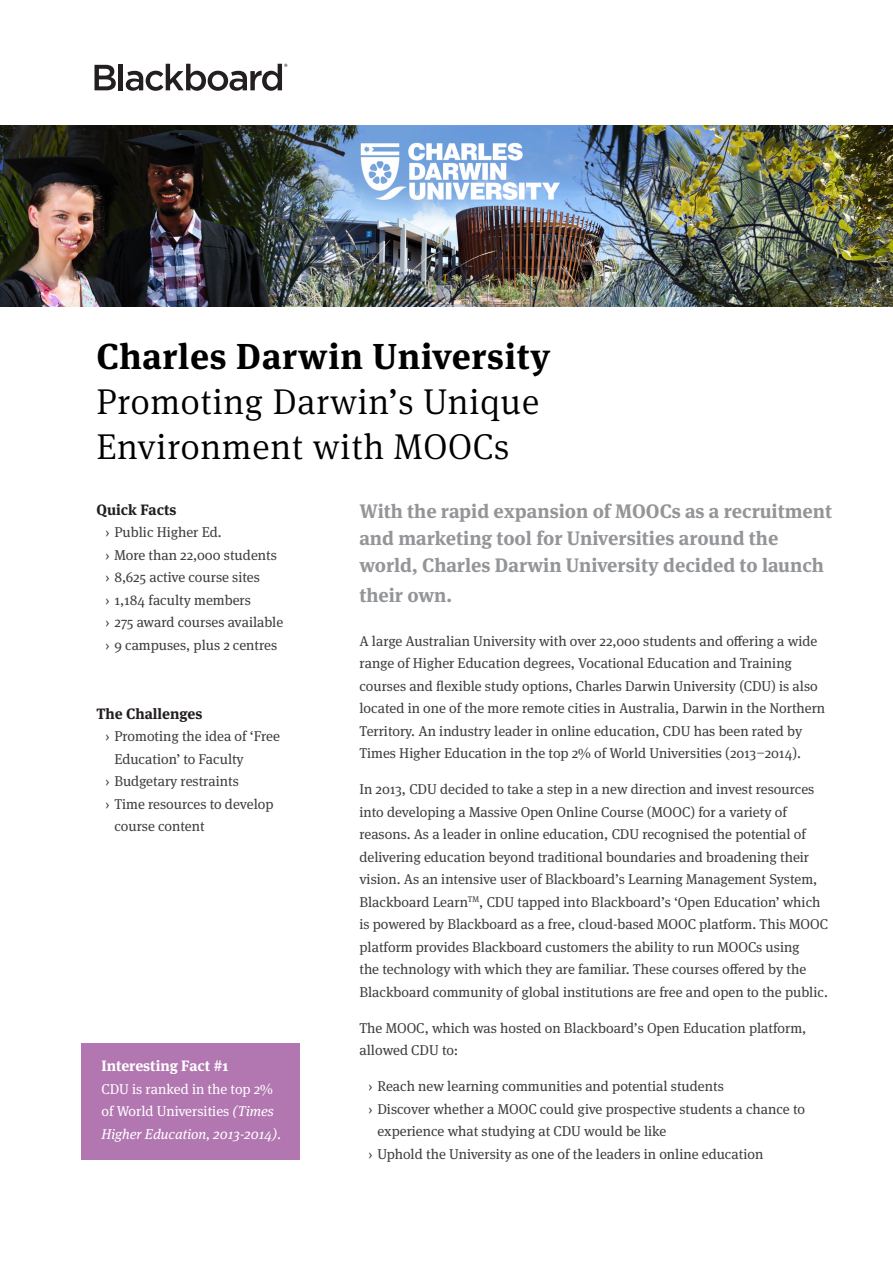
<style>
.page{position:relative;width:893px;height:1263px;background:#fff}
.page>*{position:absolute;margin:0;border:0;box-sizing:border-box;transform-origin:0 0}
.Cover_Header{font:300 36px/45px "Meta Serif OT";letter-spacing:.02em;color:#000}
.Cover_Header-2{font:700 36px "Meta Serif OT";letter-spacing:.02em;color:#000}
.t1{font:700 19.5px/27px "Meta Serif OT";color:#939598}
.Side_Bar_Header{font:700 15px "Meta Serif OT";color:#231f20}
.Side_Bar_Header-2{font:700 15px "Meta Serif OT";color:#fff}
.Body_copy{font:14.25px/22.5px "Meta Serif OT";color:#3e3e3f}
.Side_Bar_Copy{font:14.25px/22.5px "Meta Serif OT";color:#fff}
.s1{font-style:italic}
</style>
<div class="page">
<svg style="left:94px;top:65px;width:22px;height:25px"></svg>
<hr style="left:119px;top:64px;width:4px;height:26px;background:#231f20">
<svg style="left:126px;top:64px;width:161px;height:27px"></svg>
<img style="left:0;top:126px;width:893px;height:180px">
<div style="left:81px;top:1043px;width:219px;height:117px;background:#b276b1"></div>
<p class="Cover_Header-2" style="left:96px;top:334px;width:455px">Charles Darwin University</p>
<p class="Cover_Header" style="left:96px;top:379px;width:444px">Promoting Darwin’s Unique<br>Environment with MOOCs</p>
<p class="Side_Bar_Header" style="left:96px;top:500px;width:82px">Quick Facts</p>
<p class="Body_copy" style="left:105px;top:521px;width:118px">› Public Higher Ed.</p>
<p class="Body_copy" style="left:105px;top:543px;width:173px">› More than 22,000 students</p>
<p class="Body_copy" style="left:105px;top:566px;width:156px">› 8,625 active course sites</p>
<p class="Body_copy" style="left:105px;top:588px;width:147px">› 1,184 faculty members</p>
<p class="Body_copy" style="left:105px;top:611px;width:179px">› 275 award courses available</p>
<p class="Body_copy" style="left:105px;top:633px;width:173px">› 9 campuses, plus 2 centres</p>
<p class="Side_Bar_Header" style="left:96px;top:704px;width:108px">The Challenges</p>
<p class="Body_copy" style="left:114px;top:725px;width:167px;text-indent:-9px">› Promoting the idea of ‘Free<br>Education’ to Faculty</p>
<p class="Body_copy" style="left:105px;top:770px;width:135px">› Budgetary restraints</p>
<p class="Body_copy" style="left:114px;top:792px;width:161px;text-indent:-9px">› Time resources to develop course content</p>
<p class="Side_Bar_Header-2" style="left:101px;top:1056px;width:129px">Interesting Fact #1</p>
<p class="Side_Bar_Copy" style="left:101px;top:1077px;width:181px">CDU is ranked in the top 2% of World Universities <span class="s1">(Times<br>Higher Education, 2013-2014)</span>.</p>
<p class="t1" style="left:359px;top:498px;width:474px">With the rapid expansion of MOOCs as a recruitment and marketing tool for Universities around the world, Charles Darwin University decided to launch</p>
<p class="t1" style="left:359px;top:582px;width:94px">their own.</p>
<p class="Body_copy" style="left:359px;top:629px;width:467px">A large Australian University with over 22,000 students and offering a wide range of Higher Education degrees, Vocational Education and Training courses and flexible study options, Charles Darwin University (CDU) is also located in one of the more remote cities in Australia, Darwin in the Northern Territory. An industry leader in online education, CDU has been rated by Times Higher Education in the top 2% of World Universities (2013–2014).</p>
<p class="Body_copy" style="left:359px;top:778px;width:470px">In 2013, CDU decided to take a step in a new direction and invest resources into developing a Massive Open Online Course (MOOC) for a variety of reasons. As a leader in online education, CDU recognised the potential of delivering education beyond traditional boundaries and broadening their vision. As an intensive user of Blackboard’s Learning Management System, Blackboard Learn<sup>TM</sup>, CDU tapped into Blackboard’s ‘Open Education’ which is powered by Blackboard as a free, cloud-based MOOC platform. This MOOC platform provides Blackboard customers the ability to run MOOCs using<br>the technology with which they are familiar. These courses offered by the Blackboard community of global institutions are free and open to the public.</p>
<p class="Body_copy" style="left:359px;top:1016px;width:449px">The MOOC, which was hosted on Blackboard’s Open Education platform, allowed CDU to:</p>
<p class="Body_copy" style="left:368px;top:1075px;width:357px">› Reach new learning communities and potential students</p>
<p class="Body_copy" style="left:377px;top:1097px;width:429px;text-indent:-9px">› Discover whether a MOOC could give prospective students a chance to experience what studying at CDU would be like</p>
<p class="Body_copy" style="left:368px;top:1142px;width:396px">› Uphold the University as one of the leaders in online education</p>
</div>
